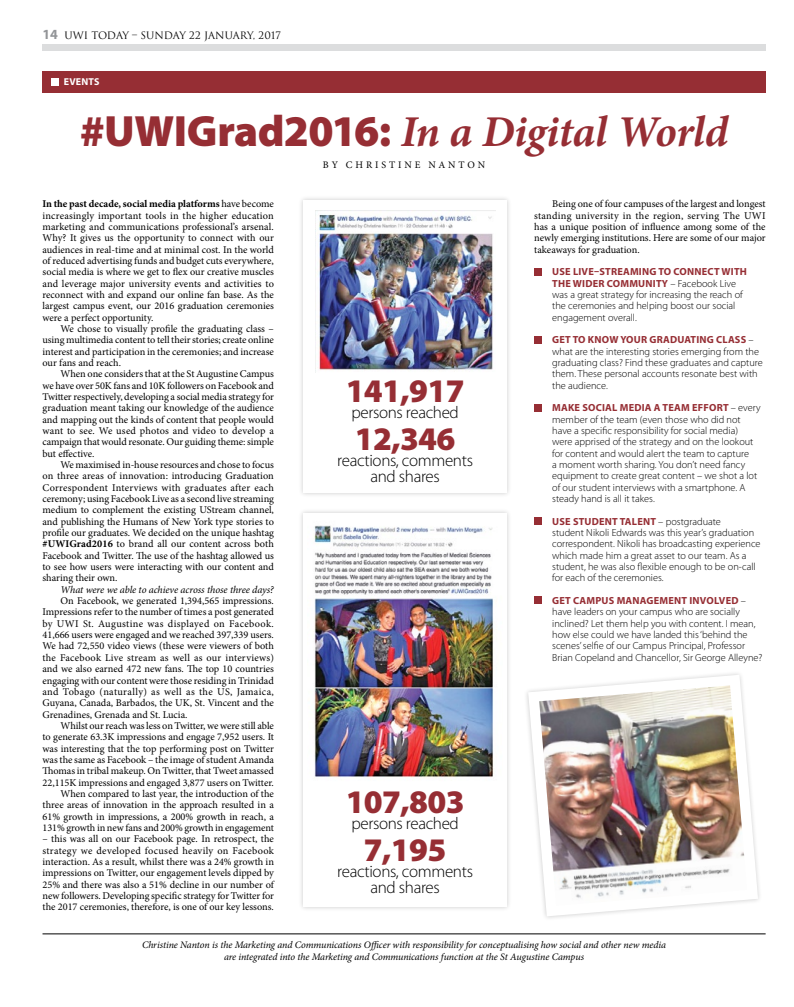
<style>
.page{position:relative;width:794px;height:1007px;background:#fff}
.page>*{position:absolute;margin:0;border:0;box-sizing:border-box;transform-origin:0 0}
.t1{font:italic 700 44px "Minion Pro";letter-spacing:-.01em;color:#962e34}
.t2{font:900 33px "Myriad Pro";letter-spacing:-.02em;color:#962e34}
.t3{font:300 17px/16px "Myriad Pro";letter-spacing:-.02em;color:#000;text-align:center}
.t4{font:10.3px/11.3px "Minion Pro";letter-spacing:-.005em;color:#000;text-align:justify}
.t5{font:300 10.3px/11.3px "Myriad Pro";color:#000}
.t6{font:italic 10.3px "Minion Pro";letter-spacing:-.005em;color:#000}
.t7{font:italic 10px/12px "Minion Pro";letter-spacing:-.01em;color:#000;text-align:center}
.t8{font:10px "Trajan";color:#000}
.t9{font:10px "Minion Pro";letter-spacing:.29em;color:#000}
.t10{font:700 10px "Myriad Pro";letter-spacing:.02em;color:#fff}
.s1{font-family:"Myriad Pro";font-weight:700;font-size:14px;color:#939598}
.s2{font-family:"Myriad Pro";font-weight:900;font-style:normal}
.s3{font-weight:700}
.s4{font-weight:700;color:#962e34}
</style>
<div class="page">
<div style="left:42px;top:44px;width:723px;height:7px;background:#dcddde"></div>
<div style="left:42px;top:71px;width:723px;height:21px;background:#962e34"></div>
<div style="left:52px;top:78px;width:7px;height:8px;background:#fff"></div>
<hr style="left:42px;top:933px;width:723px;height:1px;background:#000">
<div style="left:534px;top:268px;width:8px;height:7px;background:#962e34"></div>
<div style="left:534px;top:336px;width:8px;height:7px;background:#962e34"></div>
<div style="left:534px;top:404px;width:8px;height:7px;background:#962e34"></div>
<div style="left:534px;top:517px;width:8px;height:7px;background:#962e34"></div>
<div style="left:534px;top:596px;width:8px;height:8px;background:#962e34"></div>
<svg style="left:528px;top:674px;width:230px;height:242px"></svg>
<img style="left:539px;top:685px;width:208px;height:220px">
<div style="left:298px;top:508px;width:214px;height:403px;background:#000;opacity:.2"></div>
<div style="left:304px;top:513px;width:203px;height:393px;background:#fff"></div>
<img style="left:313px;top:525px;width:181px;height:253px">
<div style="left:298px;top:194px;width:214px;height:303px;background:#000;opacity:.2"></div>
<div style="left:304px;top:200px;width:203px;height:292px;background:#fff"></div>
<img style="left:315px;top:210px;width:180px;height:163px">
<p class="t8" style="left:42px;top:29px;width:240px"><span class="s1">14</span> UWI TODAY – SUNDAY 22 JANUARY, 2017</p>
<p class="t10" style="left:64px;top:75px;width:37px">EVENTS</p>
<h1 class="t1" style="left:80px;top:101px;width:650px"><span class="s2">#UWIGrad2016:</span> In a Digital World</h1>
<p class="t9" style="left:323px;top:158px;width:164px">BY CHRISTINE NANTON</p>
<p class="t4" style="left:42px;top:198px;width:233px"><span class="s3">In the past decade, social media platforms</span> have become increasingly important tools in the higher education marketing and communications professional’s arsenal.<br>Why? It gives us the opportunity to connect with our audiences in real-time and at minimal cost. In the world of reduced advertising funds and budget cuts everywhere, social media is where we get to flex our creative muscles and leverage major university events and activities to reconnect with and expand our online fan base. As the largest campus event, our 2016 graduation ceremonies were a perfect opportunity.</p>
<p class="t4" style="left:42px;top:323px;width:233px;text-indent:18px">We chose to visually profile the graduating class – using multimedia content to tell their stories; create online interest and participation in the ceremonies; and increase our fans and reach.</p>
<p class="t4" style="left:42px;top:368px;width:233px;text-indent:18px">When one considers that at the St Augustine Campus we have over 50K fans and 10K followers on Facebook and Twitter respectively, developing a social media strategy for graduation meant taking our knowledge of the audience and mapping out the kinds of content that people would want to see. We used photos and video to develop a campaign that would resonate. Our guiding theme: simple but effective.</p>
<p class="t4" style="left:42px;top:459px;width:233px;text-indent:18px">We maximised in-house resources and chose to focus on three areas of innovation: introducing Graduation Correspondent Interviews with graduates after each ceremony; using Facebook Live as a second live streaming medium to complement the existing UStream channel, and publishing the Humans of New York type stories to profile our graduates. We decided on the unique hashtag <span class="s3">#UWIGrad2016</span> to brand all our content across both Facebook and Twitter. The use of the hashtag allowed us to see how users were interacting with our content and sharing their own.</p>
<p class="t6" style="left:61px;top:582px;width:215px">What were we able to achieve across those three days?</p>
<p class="t4" style="left:42px;top:595px;width:233px;text-indent:18px">On Facebook, we generated 1,394,565 impressions.<br>Impressions refer to the number of times a post generated by UWI St. Augustine was displayed on Facebook.<br>41,666 users were engaged and we reached 397,339 users.<br>We had 72,550 video views (these were viewers of both the Facebook Live stream as well as our interviews) and we also earned 472 new fans. The top 10 countries engaging with our content were those residing in Trinidad and Tobago (naturally) as well as the US, Jamaica, Guyana, Canada, Barbados, the UK, St. Vincent and the Grenadines, Grenada and St. Lucia.</p>
<p class="t4" style="left:42px;top:719px;width:233px;text-align:right">Whilst our reach was less on Twitter, we were still able<br>to generate 63.3K impressions and engage 7,952 users. It was interesting that the top performing post on Twitter was the same as Facebook – the image of student Amanda Thomas in tribal makeup. On Twitter, that Tweet amassed 22,115K impressions and engaged 3,877 users on Twitter.<br>When compared to last year, the introduction of the three areas of innovation in the approach resulted in a 61% growth in impressions, a 200% growth in reach, a 131% growth in new fans and 200% growth in engagement</p>
<p class="t4" style="left:42px;top:833px;width:233px">– this was all on our Facebook page. In retrospect, the strategy we developed focused heavily on Facebook interaction. As a result, whilst there was a 24% growth in impressions on Twitter, our engagement levels dipped by 25% and there was also a 51% decline in our number of new followers. Developing specific strategy for Twitter for the 2017 ceremonies, therefore, is one of our key lessons.</p>
<h2 class="t2" style="left:346px;top:368px;width:120px">141,917</h2>
<h3 class="t3" style="left:351px;top:404px;width:109px">persons reached</h3>
<h2 class="t2" style="left:355px;top:416px;width:102px">12,346</h2>
<h3 class="t3" style="left:337px;top:452px;width:137px">reactions, comments and shares</h3>
<h2 class="t2" style="left:346px;top:779px;width:120px">107,803</h2>
<h3 class="t3" style="left:351px;top:815px;width:109px">persons reached</h3>
<h2 class="t2" style="left:364px;top:827px;width:84px">7,195</h2>
<h3 class="t3" style="left:337px;top:863px;width:137px">reactions, comments and shares</h3>
<p class="t4" style="left:534px;top:198px;width:233px;text-indent:18px">Being one of four campuses of the largest and longest standing university in the region, serving The UWI has a unique position of influence among some of the newly emerging institutions. Here are some of our major takeaways for graduation.</p>
<p class="t5" style="left:552px;top:266px;width:196px"><span class="s4">USE LIVE–STREAMING TO CONNECT WITH THE WIDER COMMUNITY</span> – Facebook Live was a great strategy for increasing the reach of the ceremonies and helping boost our social engagement overall.</p>
<p class="t5" style="left:552px;top:334px;width:212px"><span class="s4">GET TO KNOW YOUR GRADUATING CLASS</span> – what are the interesting stories emerging from the graduating class? Find these graduates and capture them. These personal accounts resonate best with the audience.</p>
<p class="t5" style="left:552px;top:402px;width:210px"><span class="s4">MAKE SOCIAL MEDIA A TEAM EFFORT</span> – every member of the team (even those who did not have a specific responsibility for social media) were apprised of the strategy and on the lookout for content and would alert the team to capture<br>a moment worth sharing. You don’t need fancy equipment to create great content – we shot a lot of our student interviews with a smartphone. A steady hand is all it takes.</p>
<p class="t5" style="left:552px;top:515px;width:210px"><span class="s4">USE STUDENT TALENT</span> – postgraduate<br>student Nikoli Edwards was this year’s graduation correspondent. Nikoli has broadcasting experience which made him a great asset to our team. As a student, he was also flexible enough to be on-call for each of the ceremonies.</p>
<p class="t5" style="left:552px;top:595px;width:212px"><span class="s4">GET CAMPUS MANAGEMENT INVOLVED</span> – have leaders on your campus who are socially inclined? Let them help you with content. I mean, how else could we have landed this ‘behind the scenes’ selfie of our Campus Principal, Professor Brian Copeland and Chancellor, Sir George Alleyne?</p>
<p class="t7" style="left:142px;top:938px;width:525px">Christine Nanton is the Marketing and Communications Officer with responsibility for conceptualising how social and other new media are integrated into the Marketing and Communications function at the St Augustine Campus</p>
</div>
